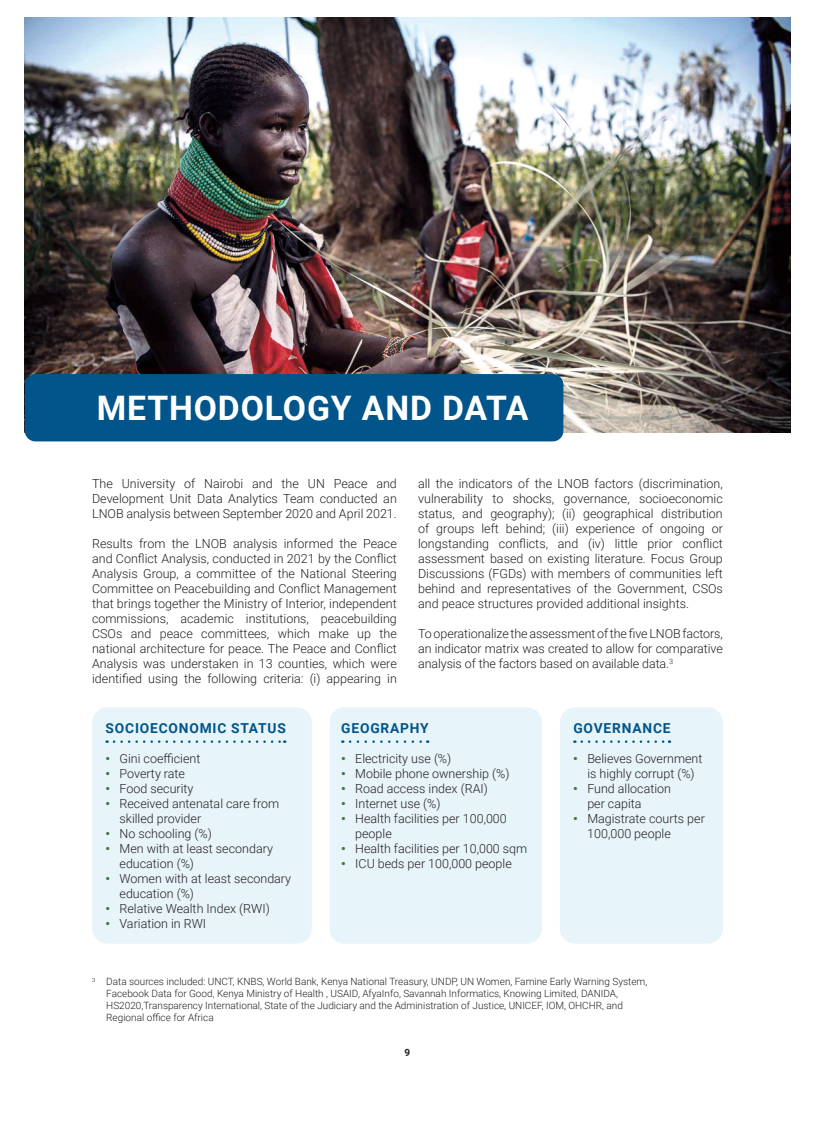
<style>
.page{position:relative;width:815px;height:1124px;background:#fff}
.page>*{position:absolute;margin:0;border:0;box-sizing:border-box;transform-origin:0 0}
.t1{font:700 33.75px "Roboto";letter-spacing:.025em;color:#fff}
.t2{font:700 13.75px "Roboto";letter-spacing:.06em;color:#01558a}
.t3{font:300 12.5px/15px "Roboto";color:#231f20}
.t4{font:300 10px/12px "Roboto";color:#231f20}
.t5{font:700 10px "Roboto";color:#231f20}
.s1{font-weight:900;color:#46763b}
</style>
<div class="page">
<img style="left:25px;top:18px;width:765px;height:414px">
<div style="left:25px;top:374px;width:538px;height:67px;background:#01558a;border-radius:11px"></div>
<div style="left:92px;top:707px;width:220px;height:236px;background:#e7f4fa;border-radius:15px"></div>
<svg style="left:114px;top:740px;width:171px;height:2px"></svg>
<div style="left:330px;top:707px;width:212px;height:236px;background:#e7f4fa;border-radius:15px"></div>
<svg style="left:350px;top:740px;width:78px;height:2px"></svg>
<div style="left:560px;top:707px;width:163px;height:236px;background:#e7f4fa;border-radius:15px"></div>
<svg style="left:582px;top:740px;width:88px;height:2px"></svg>
<h1 class="t1" style="left:97px;top:384px;width:433px">METHODOLOGY AND DATA</h1>
<p class="t3" style="left:92px;top:475px;width:306px;text-align:justify">The University of Nairobi and the UN Peace and Development Unit Data Analytics Team conducted an LNOB analysis between September 2020 and April 2021.</p>
<p class="t3" style="left:92px;top:535px;width:306px;text-align:justify">Results from the LNOB analysis informed the Peace and Conflict Analysis, conducted in 2021 by the Conflict Analysis Group, a committee of the National Steering Committee on Peacebuilding and Conflict Management that brings together the Ministry of Interior, independent commissions, academic institutions, peacebuilding CSOs and peace committees, which make up the national architecture for peace. The Peace and Conflict Analysis was understaken in 13 counties, which were identified using the following criteria: (i) appearing in</p>
<p class="t3" style="left:418px;top:475px;width:306px;text-align:justify">all the indicators of the LNOB factors (discrimination, vulnerability to shocks, governance, socioeconomic status, and geography); (ii) geographical distribution of groups left behind; (iii) experience of ongoing or longstanding conflicts, and (iv) little prior conflict assessment based on existing literature. Focus Group Discussions (FGDs) with members of communities left behind and representatives of the Government, CSOs and peace structures provided additional insights.</p>
<p class="t3" style="left:418px;top:625px;width:306px;text-align:justify">To operationalize the assessment of the five LNOB factors, an indicator matrix was created to allow for comparative analysis of the factors based on available data.<sup>3</sup></p>
<p class="t2" style="left:106px;top:718px;width:182px">SOCIOECONOMIC STATUS</p>
<p class="t3" style="left:105px;top:750px;width:97px"><span class="s1">•</span> Gini coefficient</p>
<p class="t3" style="left:105px;top:765px;width:81px"><span class="s1">•</span> Poverty rate</p>
<p class="t3" style="left:105px;top:780px;width:90px"><span class="s1">•</span> Food security</p>
<p class="t3" style="left:120px;top:795px;width:161px;text-indent:-14px"><span class="s1">•</span> Received antenatal care from skilled provider</p>
<p class="t3" style="left:105px;top:825px;width:108px"><span class="s1">•</span> No schooling (%)</p>
<p class="t3" style="left:120px;top:840px;width:155px;text-indent:-14px"><span class="s1">•</span> Men with at least secondary education (%)</p>
<p class="t3" style="left:120px;top:870px;width:173px;text-indent:-14px"><span class="s1">•</span> Women with at least secondary education (%)</p>
<p class="t3" style="left:105px;top:900px;width:166px"><span class="s1">•</span> Relative Wealth Index (RWI)</p>
<p class="t3" style="left:105px;top:915px;width:102px"><span class="s1">•</span> Variation in RWI</p>
<p class="t2" style="left:341px;top:718px;width:89px">GEOGRAPHY</p>
<p class="t3" style="left:341px;top:750px;width:112px"><span class="s1">•</span> Electricity use (%)</p>
<p class="t3" style="left:341px;top:765px;width:170px"><span class="s1">•</span> Mobile phone ownership (%)</p>
<p class="t3" style="left:341px;top:780px;width:148px"><span class="s1">•</span> Road access index (RAI)</p>
<p class="t3" style="left:341px;top:795px;width:101px"><span class="s1">•</span> Internet use (%)</p>
<p class="t3" style="left:355px;top:810px;width:153px;text-indent:-14px"><span class="s1">•</span> Health facilities per 100,000 people</p>
<p class="t3" style="left:341px;top:840px;width:188px"><span class="s1">•</span> Health facilities per 10,000 sqm</p>
<p class="t3" style="left:341px;top:855px;width:172px"><span class="s1">•</span> ICU beds per 100,000 people</p>
<p class="t2" style="left:573px;top:718px;width:99px">GOVERNANCE</p>
<p class="t3" style="left:573px;top:750px;width:131px;text-align:center"><span class="s1">•</span> Believes Government is highly corrupt (%)</p>
<p class="t3" style="left:587px;top:780px;width:85px;text-indent:-14px"><span class="s1">•</span> Fund allocation per capita</p>
<p class="t3" style="left:587px;top:810px;width:119px;text-indent:-14px"><span class="s1">•</span> Magistrate courts per<br>100,000 people</p>
<p class="t4" style="left:106px;top:975px;width:542px;text-indent:-14px"><sup>3</sup> Data sources included: UNCT, KNBS, World Bank, Kenya National Treasury, UNDP, UN Women, Famine Early Warning System, Facebook Data for Good, Kenya Ministry of Health , USAID, AfyaInfo, Savannah Informatics, Knowing Limited, DANIDA, HS2020,Transparency International, State of the Judiciary and the Administration of Justice, UNICEF, IOM, OHCHR, and Regional office for Africa</p>
<p class="t5" style="left:405px;top:1045px;width:7px">9</p>
</div>
